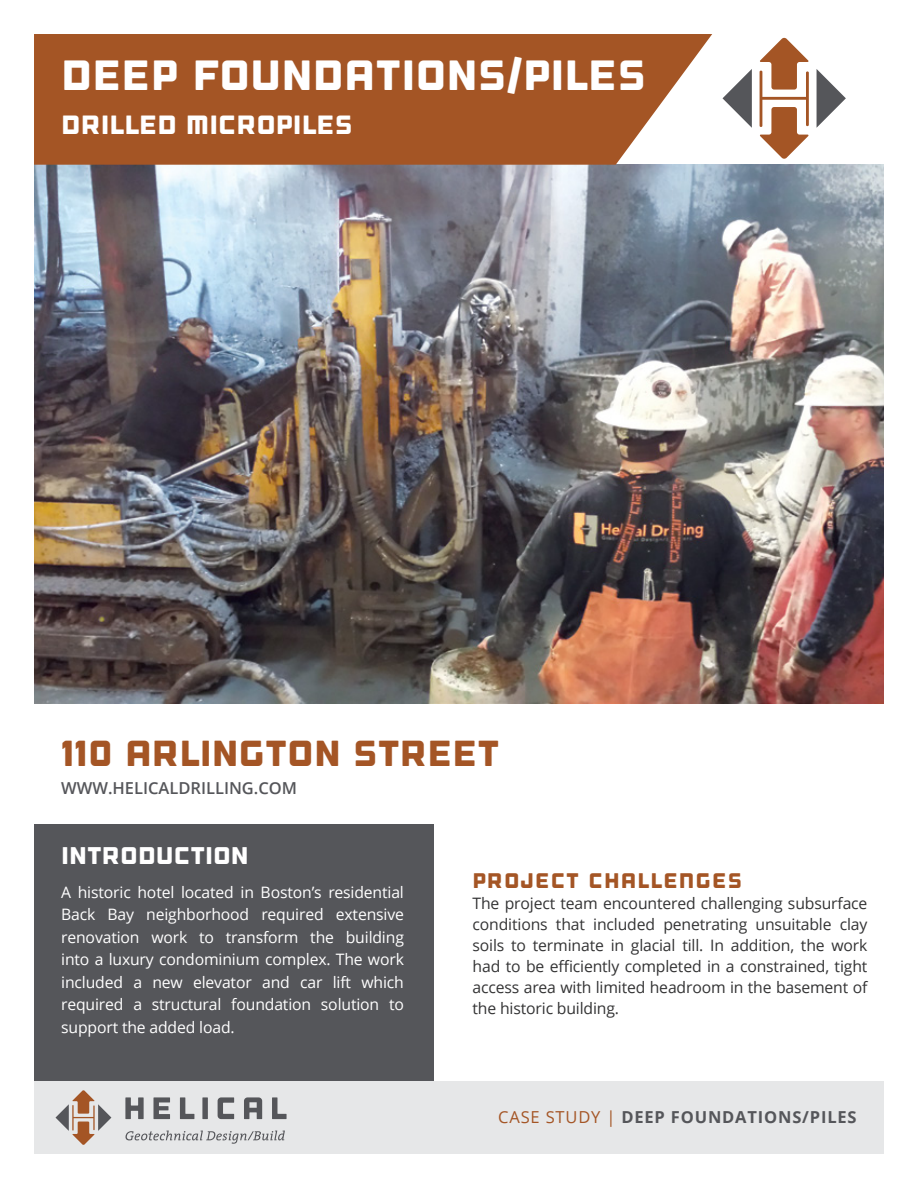
<style>
.page{position:relative;width:918px;height:1188px;background:#fff}
.page>*{position:absolute;margin:0;border:0;box-sizing:border-box;transform-origin:0 0}
.t1{font:42px "Outage";color:#fff}
.t2{font:36px "Outage";color:#a45525}
.t3{font:26.25px "Outage";color:#fff}
.t4{font:24px "Outage";color:#fff}
.t5{font:21px "Outage";letter-spacing:.05em;color:#a45525}
.t6{font:700 16.5px "Open Sans";letter-spacing:.05em;color:#55565a}
.t7{font:600 16.5px "Open Sans";color:#55565a}
.t8{font:15.75px/21px "Open Sans";letter-spacing:-.01em;color:#333334;text-align:justify}
.t9{font:15.75px/22.5px "Open Sans";letter-spacing:-.01em;color:#fff;text-align:justify}
.s1{font-weight:400;color:#a45525}
</style>
<div class="page">
<img style="left:34px;top:165px;width:850px;height:539px">
<div style="left:34px;top:1081px;width:850px;height:73px;background:#e6e7e8"></div>
<svg style="left:34px;top:34px;width:678px;height:131px;background:#aa6134"></svg>
<svg style="left:760px;top:38px;width:49px;height:121px"></svg>
<svg style="left:817px;top:69px;width:29px;height:58px"></svg>
<svg style="left:723px;top:69px;width:29px;height:59px"></svg>
<div style="left:34px;top:824px;width:399px;height:257px;background:#55565a"></div>
<svg style="left:126px;top:1131px;width:159px;height:13px"></svg>
<svg style="left:125px;top:1097px;width:19px;height:22px"></svg>
<svg style="left:153px;top:1097px;width:17px;height:22px"></svg>
<svg style="left:180px;top:1097px;width:14px;height:22px"></svg>
<div style="left:202px;top:1097px;width:6px;height:22px;background:#55565a"></div>
<svg style="left:218px;top:1097px;width:16px;height:22px"></svg>
<svg style="left:244px;top:1097px;width:18px;height:22px"></svg>
<svg style="left:272px;top:1097px;width:15px;height:22px"></svg>
<svg style="left:56px;top:1090px;width:55px;height:55px"></svg>
<h1 class="t1" style="left:61px;top:57px;width:586px">DEEP FOUNDATIONS/PILES</h1>
<h3 class="t3" style="left:61px;top:113px;width:293px">DRILLED MICROPILES</h3>
<h2 class="t2" style="left:61px;top:737px;width:440px">110 ARLINGTON STREET</h2>
<p class="t7" style="left:61px;top:779px;width:237px">WWW.HELICALDRILLING.COM</p>
<h3 class="t4" style="left:61px;top:845px;width:189px">INTRODUCTION</h3>
<p class="t9" style="left:61px;top:882px;width:344px">A historic hotel located in Boston’s residential Back Bay neighborhood required extensive renovation work to transform the building into a luxury condominium complex. The work included a new elevator and car lift which required a structural foundation solution to support the added load.</p>
<h3 class="t5" style="left:473px;top:872px;width:271px">PROJECT CHALLENGES</h3>
<p class="t8" style="left:473px;top:895px;width:396px">The project team encountered challenging subsurface conditions that included penetrating unsuitable clay soils to terminate in glacial till. In addition, the work had to be efficiently completed in a constrained, tight access area with limited headroom in the basement of the historic building.</p>
<p class="t6" style="left:498px;top:1110px;width:360px"><span class="s1">CASE STUDY |</span> DEEP FOUNDATIONS/PILES</p>
</div>
